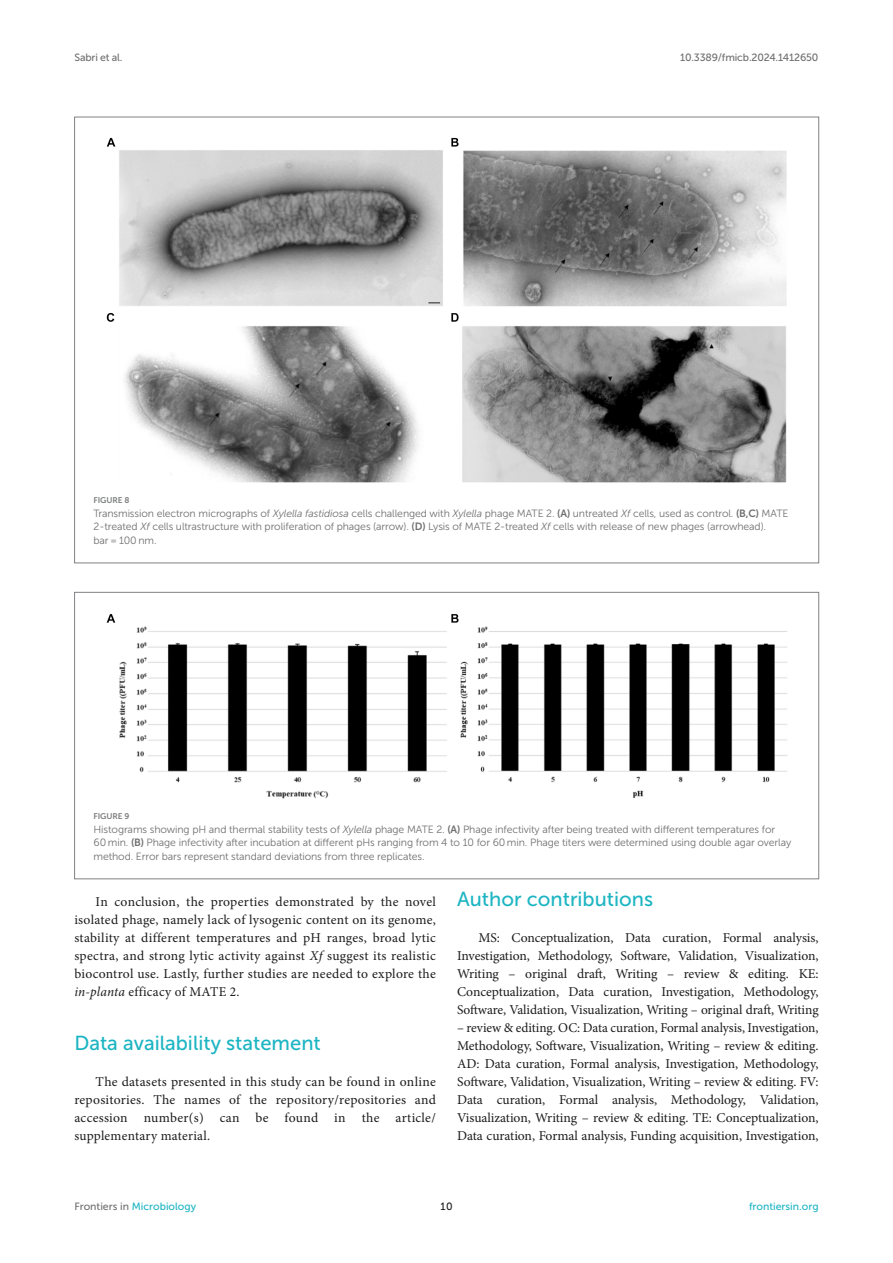
<style>
.page{position:relative;width:893px;height:1263px;background:#fff}
.page>*{position:absolute;margin:0;border:0;box-sizing:border-box;transform-origin:0 0}
.HEAD_1{font:20.25px "Museo Sans 500";color:#1db5c3}
.TEXT_FLUSH{font:13.5px/18px "Minion Pro";letter-spacing:-.005em;color:#1b1c1b;text-align:justify}
.TEXT{font:13.5px/18px "Minion Pro";letter-spacing:.02em;color:#1b1c1b;text-align:justify}
.FIG_LEG{font:10.5px/13.5px "Museo Sans 300";letter-spacing:-.01em;color:#706f70}
.t1{font:10.5px "Museo Sans 500";color:#1db5c3}
.t2{font:10.5px "Museo Sans 500";letter-spacing:-.015em;color:#706f70}
.t3{font:10.5px "Museo Sans 500";color:#1b1c1b}
.FIG_HD{font:8.25px "Museo Sans 700";letter-spacing:-.01em;color:#7e7f7f}
.s1{font-style:italic}
.s2{font-family:"Museo Sans 700"}
.s3{color:#706f70}
</style>
<div class="page">
<img style="left:106px;top:137px;width:681px;height:346px">
<img style="left:106px;top:614px;width:682px;height:185px">
<p class="t2" style="left:74px;top:51px;width:50px">Sabri et al.</p>
<p class="t2" style="left:680px;top:51px;width:140px">10.3389/fmicb.2024.1412650</p>
<p class="FIG_HD" style="left:94px;top:496px;width:37px">FIGURE 8</p>
<p class="FIG_LEG" style="left:94px;top:507px;width:696px">Transmission electron micrographs of <span class="s1">Xylella fastidiosa</span> cells challenged with <span class="s1">Xylella</span> phage MATE 2. <span class="s2">(A)</span> untreated <span class="s1">Xf</span> cells, used as control. <span class="s2">(B,C)</span> MATE<br>2-treated <span class="s1">Xf</span> cells ultrastructure with proliferation of phages (arrow). <span class="s2">(D)</span> Lysis of MATE 2-treated <span class="s1">Xf</span> cells with release of new phages (arrowhead).<br>bar = 100 nm.</p>
<p class="FIG_HD" style="left:94px;top:812px;width:37px">FIGURE 9</p>
<p class="FIG_LEG" style="left:94px;top:823px;width:699px">Histograms showing pH and thermal stability tests of <span class="s1">Xylella</span> phage MATE 2. <span class="s2">(A)</span> Phage infectivity after being treated with different temperatures for<br>60 min. <span class="s2">(B)</span> Phage infectivity after incubation at different pHs ranging from 4 to 10 for 60 min. Phage titers were determined using double agar overlay method. Error bars represent standard deviations from three replicates.</p>
<p class="TEXT" style="left:74px;top:893px;width:363px;text-indent:21px">In conclusion, the properties demonstrated by the novel isolated phage, namely lack of lysogenic content on its genome, stability at different temperatures and pH ranges, broad lytic spectra, and strong lytic activity against <span class="s1">Xf</span> suggest its realistic biocontrol use. Lastly, further studies are needed to explore the <span class="s1">in-planta</span> efficacy of MATE 2.</p>
<p class="HEAD_1" style="left:74px;top:1032px;width:248px">Data availability statement</p>
<p class="TEXT_FLUSH" style="left:74px;top:1073px;width:363px;text-indent:21px">The datasets presented in this study can be found in online repositories. The names of the repository/repositories and accession number(s) can be found in the article/ supplementary material.</p>
<p class="HEAD_1" style="left:457px;top:888px;width:197px">Author contributions</p>
<p class="TEXT_FLUSH" style="left:457px;top:929px;width:363px;text-indent:21px">MS: Conceptualization, Data curation, Formal analysis, Investigation, Methodology, Software, Validation, Visualization, Writing – original draft, Writing – review &amp; editing. KE:<br>Conceptualization, Data curation, Investigation, Methodology, Software, Validation, Visualization, Writing – original draft, Writing</p>
<p class="TEXT_FLUSH" style="left:457px;top:1019px;width:363px">– review &amp; editing. OC: Data curation, Formal analysis, Investigation, Methodology, Software, Visualization, Writing – review &amp; editing.<br>AD: Data curation, Formal analysis, Investigation, Methodology, Software, Validation, Visualization, Writing – review &amp; editing. FV:<br>Data curation, Formal analysis, Methodology, Validation, Visualization, Writing – review &amp; editing. TE: Conceptualization, Data curation, Formal analysis, Funding acquisition, Investigation,</p>
<p class="t1" style="left:74px;top:1200px;width:123px"><span class="s3">Frontiers in</span> Microbiology</p>
<p class="t3" style="left:440px;top:1200px;width:14px">10</p>
<p class="t1" style="left:749px;top:1200px;width:71px">frontiersin.org</p>
</div>
